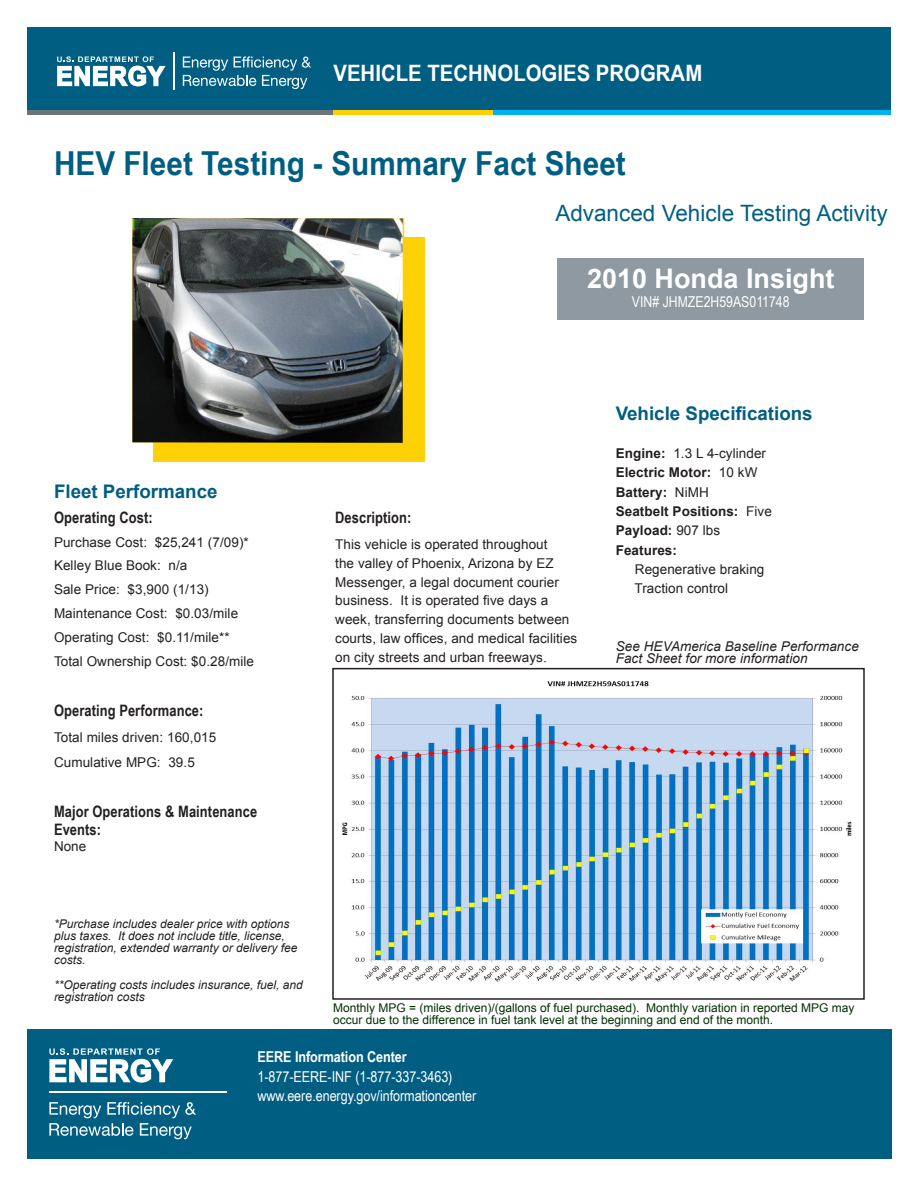
<style>
.page{position:relative;width:918px;height:1188px;background:#fff}
.page>*{position:absolute;margin:0;border:0;box-sizing:border-box;transform-origin:0 0}
.fact_sheet_title{font:700 33px "Arial Narrow";color:#005e82;scale:1.1 1}
.caption_reverse{font:700 27px "Arial";color:#fff}
.program_name{font:700 22.65px "Arial Narrow";color:#fff;scale:1.1 1}
.body_text{font:22.5px "Arial";color:#005e82}
.subhead_1{font:700 18.75px "Arial";color:#005e82}
.subhead_2{font:700 15.75px/18px "Arial Narrow";letter-spacing:.005em;color:#231f20}
.H-attribution{font:15px "Arial Narrow";letter-spacing:-.005em;color:#fff}
.caption_reverse-2{font:15px "Arial Narrow";color:#fff}
.H-attribution-2{font:700 15px "Arial Narrow";letter-spacing:-.005em;color:#fff}
.subhead_2-2{font:13.5px/18.8px "Arial";letter-spacing:.005em;color:#231f20}
.subhead_2-3{font:700 13.5px "Arial";letter-spacing:.005em;color:#231f20}
.subhead_2-4{font:italic 13.5px/12px "Arial";letter-spacing:.005em;color:#231f20}
.body_text-2{font:13.5px "Arial";color:#231f20}
.body_text-3{font:italic 12px/12px "Arial";color:#231f20}
.body_text-4{font:12px/12px "Arial";color:#003100}
.s1{font-family:"Times New Roman";font-size:15.75px}
.s2{font-weight:700}
.s3{font-weight:400}
</style>
<div class="page">
<div style="left:558px;top:258px;width:306px;height:62px;background:#8f99a1"></div>
<div style="left:154px;top:238px;width:271px;height:224px;background:#fed105"></div>
<div style="left:28px;top:27px;width:863px;height:84px;background:#005e82"></div>
<div style="left:28px;top:110px;width:310px;height:5px;background:#6a747b"></div>
<div style="left:333px;top:110px;width:161px;height:5px;background:#fed105"></div>
<div style="left:494px;top:110px;width:397px;height:5px;background:#00b3ee"></div>
<svg style="left:57px;top:56px;width:109px;height:30px"></svg>
<hr style="left:174px;top:53px;width:1px;height:37px;background:#fff">
<svg style="left:183px;top:56px;width:128px;height:33px"></svg>
<img style="left:132px;top:218px;width:271px;height:225px">
<img style="left:342px;top:681px;width:510px;height:301px">
<div style="left:332px;top:668px;width:533px;height:332px;border:2px solid #231f20"></div>
<div style="left:28px;top:1029px;width:864px;height:129px;background:#005e82"></div>
<svg style="left:49px;top:1048px;width:124px;height:35px"></svg>
<hr style="left:49px;top:1092px;width:178px;height:1px;background:#fff">
<svg style="left:49px;top:1102px;width:147px;height:37px"></svg>
<p class="program_name" style="left:333px;top:56px;width:337px">VEHICLE TECHNOLOGIES PROGRAM</p>
<p class="fact_sheet_title" style="left:54px;top:138px;width:521px">HEV Fleet Testing - Summary Fact Sheet</p>
<p class="body_text" style="left:555px;top:198px;width:334px">Advanced Vehicle Testing Activity</p>
<p class="subhead_1" style="left:54px;top:479px;width:165px">Fleet Performance</p>
<p class="subhead_2" style="left:54px;top:508px;width:100px">Operating Cost:</p>
<p class="subhead_2-2" style="left:54px;top:533px;width:196px">Purchase Cost: $25,241 (7/09)*</p>
<p class="subhead_2-2" style="left:54px;top:557px;width:135px">Kelley Blue Book: n/a</p>
<p class="subhead_2-2" style="left:54px;top:580px;width:156px">Sale Price: $3,900 (1/13)</p>
<p class="subhead_2-2" style="left:54px;top:604px;width:186px">Maintenance Cost: $0.03/mile</p>
<p class="subhead_2-2" style="left:54px;top:628px;width:177px">Operating Cost: $0.11/mile**</p>
<p class="subhead_2-2" style="left:54px;top:652px;width:202px">Total Ownership Cost: $0.28/mile</p>
<p class="subhead_2" style="left:54px;top:701px;width:151px">Operating Performance:</p>
<p class="subhead_2-2" style="left:54px;top:728px;width:164px">Total miles driven: 160,015</p>
<p class="subhead_2-2" style="left:54px;top:753px;width:142px">Cumulative MPG: 39.5</p>
<p class="subhead_2" style="left:54px;top:802px;width:205px">Major Operations &amp; Maintenance<br>Events:</p>
<p class="body_text-2" style="left:54px;top:838px;width:34px">None</p>
<p class="caption_reverse" style="left:587px;top:260px;width:249px">2010 Honda Insight</p>
<p class="caption_reverse-2" style="left:632px;top:291px;width:159px">VIN# JHMZE2H59AS011748</p>
<p class="subhead_2" style="left:335px;top:508px;width:78px">Description:</p>
<p class="subhead_2-2" style="left:335px;top:535px;width:244px">This vehicle is operated throughout<br>the valley of Phoenix, Arizona by EZ Messenger, a legal document courier business. It is operated five days a week, transferring documents between courts, law offices, and medical facilities on city streets and urban freeways<span class="s1">.</span></p>
<p class="subhead_1" style="left:616px;top:401px;width:198px">Vehicle Specifications</p>
<p class="subhead_2-2" style="left:616px;top:444px;width:152px"><span class="s2">Engine:</span> 1.3 L 4-cylinder</p>
<p class="subhead_2-3" style="left:616px;top:464px;width:143px">Electric Motor: <span class="s3">10 kW</span></p>
<p class="subhead_2-3" style="left:616px;top:483px;width:95px">Battery: <span class="s3">NiMH</span></p>
<p class="subhead_2-3" style="left:616px;top:502px;width:158px">Seatbelt Positions: <span class="s3">Five</span></p>
<p class="subhead_2-3" style="left:616px;top:522px;width:106px">Payload: <span class="s3">907 lbs</span></p>
<p class="subhead_2-3" style="left:616px;top:541px;width:63px">Features:</p>
<p class="subhead_2-2" style="left:635px;top:560px;width:131px">Regenerative braking</p>
<p class="subhead_2-2" style="left:635px;top:579px;width:95px">Traction control</p>
<p class="subhead_2-4" style="left:616px;top:641px;width:245px">See HEVAmerica Baseline Performance<br>Fact Sheet for more information</p>
<p class="body_text-3" style="left:54px;top:918px;width:245px">*Purchase includes dealer price with options plus taxes. It does not include title, license, registration, extended warranty or delivery fee costs.</p>
<p class="body_text-3" style="left:54px;top:979px;width:250px">**Operating costs includes insurance, fuel, and registration costs</p>
<p class="body_text-4" style="left:333px;top:1002px;width:523px">Monthly MPG = (miles driven)/(gallons of fuel purchased). Monthly variation in reported MPG may occur due to the difference in fuel tank level at the beginning and end of the month.</p>
<p class="H-attribution-2" style="left:257px;top:1045px;width:151px">EERE Information Center</p>
<p class="H-attribution" style="left:257px;top:1065px;width:197px">1-877-EERE-INF (1-877-337-3463)</p>
<p class="H-attribution" style="left:257px;top:1085px;width:220px">www.eere.energy.gov/informationcenter</p>
</div>
